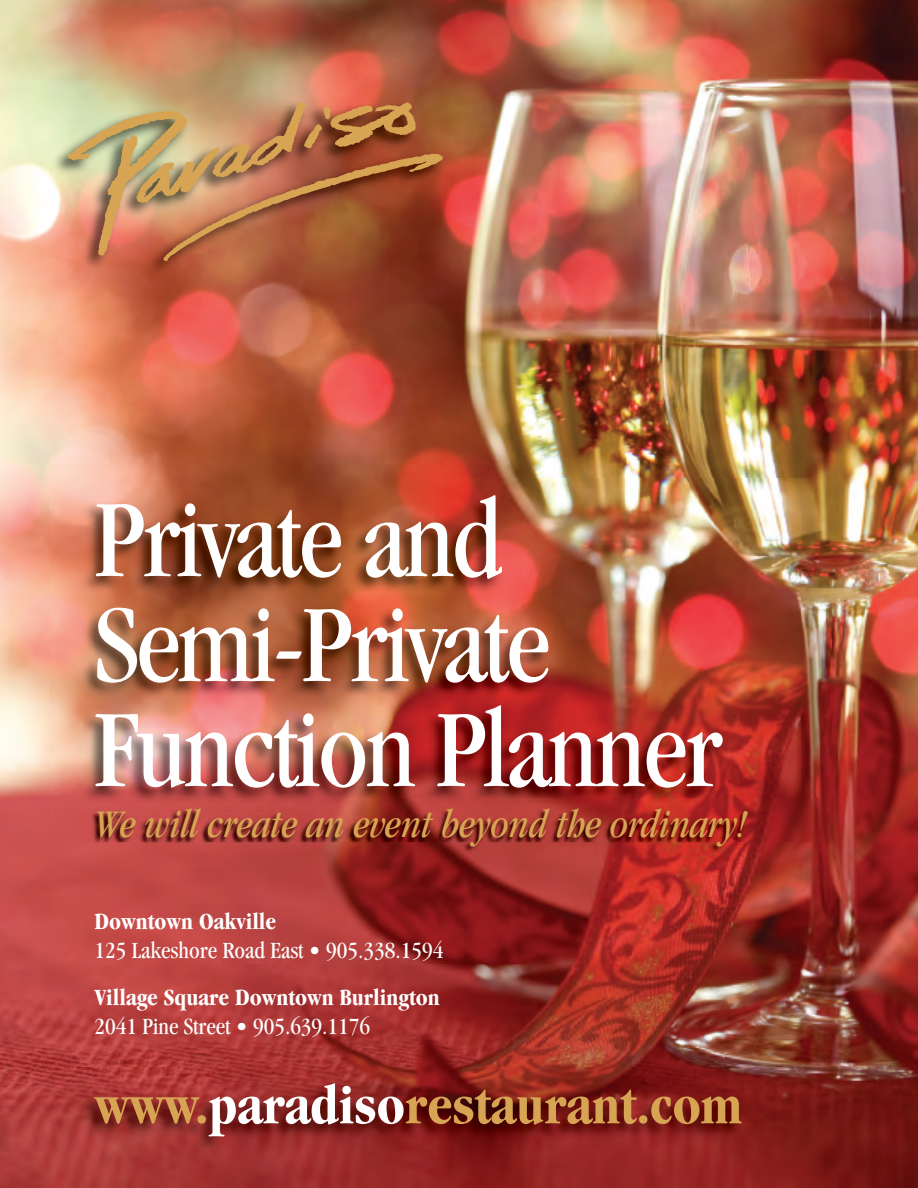
<style>
.page{position:relative;width:918px;height:1188px;background:#fff}
.page>*{position:absolute;margin:0;border:0;box-sizing:border-box;transform-origin:0 0}
.t1{font:condensed 114px/105px "Garamond";letter-spacing:-.025em;color:#fff}
.t2{font:700 condensed 57px "Garamond";color:#d7a454}
.t3{font:italic condensed 40.5px "Garamond";color:#d7a454}
.t4{font:condensed 24px "Garamond";color:#fff}
.t5{font:700 condensed 24px "Garamond";color:#fff}
.s1{color:#fff}
</style>
<div class="page">
<img style="left:0;top:0;width:918px;height:1188px">
<img style="left:51px;top:479px;width:750px;height:319px">
<img style="left:51px;top:798px;width:29px;height:44px">
<img style="left:70px;top:1068px;width:806px;height:120px">
<img style="left:0;top:0;width:510px;height:464px">
<img style="left:67px;top:102px;width:376px;height:159px">
<img style="left:80px;top:798px;width:743px;height:165px">
<h1 class="t1" style="left:94px;top:495px;width:630px">Private and<br>Semi-Private<br>Function Planner</h1>
<h3 class="t3" style="left:94px;top:809px;width:653px">We will create an event beyond the ordinary!</h3>
<p class="t5" style="left:94px;top:912px;width:183px">Downtown Oakville</p>
<p class="t4" style="left:94px;top:941px;width:351px">125 Lakeshore Road East • 905.338.1594</p>
<p class="t5" style="left:94px;top:988px;width:347px">Village Square Downtown Burlington</p>
<p class="t4" style="left:94px;top:1017px;width:277px">2041 Pine Street • 905.639.1176</p>
<h2 class="t2" style="left:94px;top:1083px;width:649px">www.<span class="s1">paradiso</span>restaurant.com</h2>
</div>
